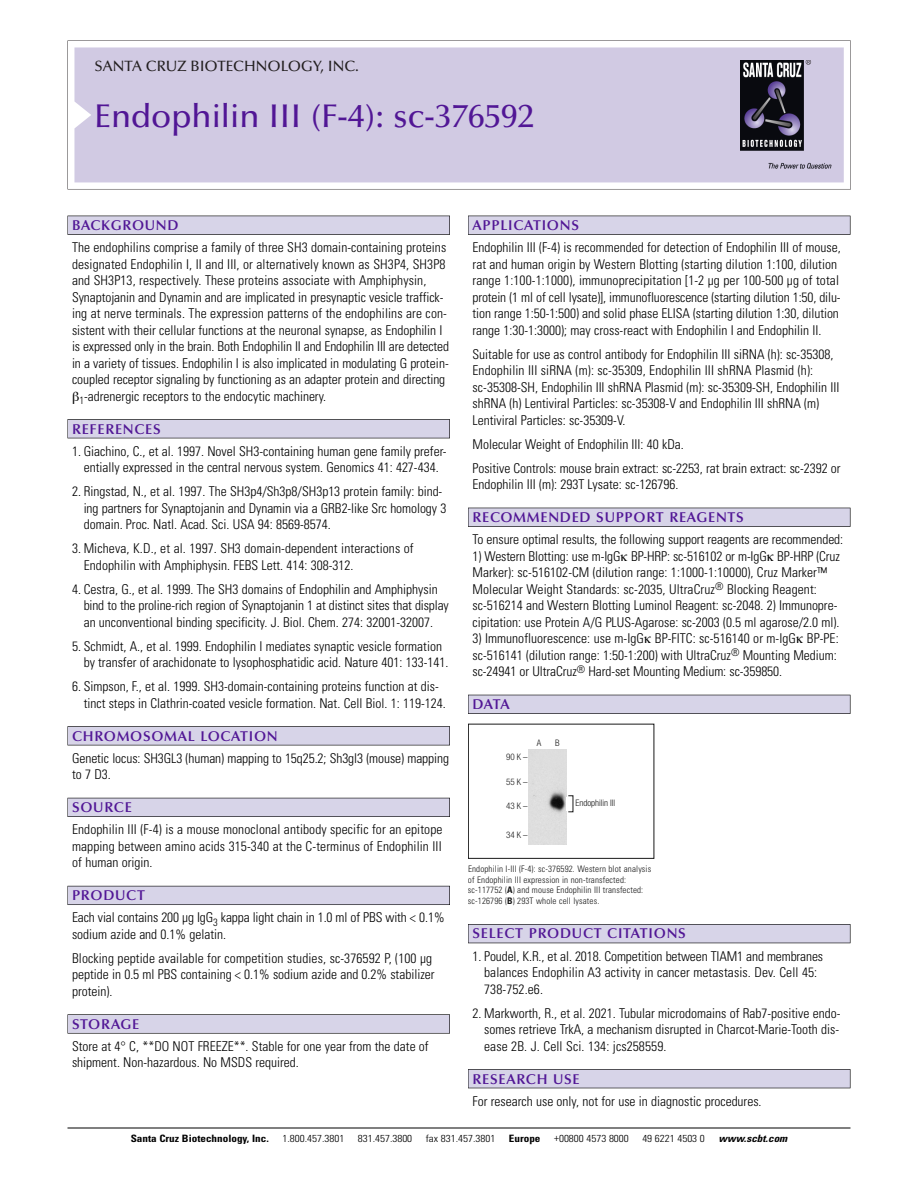
<style>
.page{position:relative;width:918px;height:1188px;background:#fff}
.page>*{position:absolute;margin:0;border:0;box-sizing:border-box;transform-origin:0 0}
.t1{font:500 33px "Optima";color:#511695}
.t2{font:500 15px "Optima";color:#231f20}
.t3{font:600 14.25px "Optima";letter-spacing:.05em;color:#511695}
.t4{font:300 condensed 13.5px/16.5px "Univers";color:#000}
.t5{font:300 condensed 10.2px "Univers";color:#000;scale:1.1 1}
.t6{font:700 condensed 10.2px "Univers";color:#000;scale:1.1 1}
.t7{font:italic 700 condensed 10.2px "Univers";color:#000;scale:1.1 1}
.t8{font:300 condensed 9px/10.5px "Univers";letter-spacing:.015em;color:#191919}
.t9{font:300 condensed 9px "Helvetica Neue";color:#191919}
.s1{font-weight:700}
</style>
<div class="page">
<svg style="left:68px;top:40px;width:783px;height:149px"></svg>
<div style="left:74px;top:47px;width:770px;height:135px;background:#d1cae3"></div>
<img style="left:741px;top:60px;width:90px;height:108px">
<div style="left:68px;top:216px;width:382px;height:19px;background:#535256"></div>
<div style="left:68px;top:216px;width:381px;height:18px;background:#d7d4e8"></div>
<div style="left:68px;top:419px;width:382px;height:19px;background:#515155"></div>
<div style="left:68px;top:420px;width:381px;height:18px;background:#d7d4e8"></div>
<div style="left:68px;top:726px;width:382px;height:19px;background:#545357"></div>
<div style="left:68px;top:727px;width:381px;height:18px;background:#d7d4e8"></div>
<div style="left:68px;top:798px;width:382px;height:19px;background:#535259"></div>
<div style="left:68px;top:798px;width:381px;height:18px;background:#d7d4e8"></div>
<div style="left:68px;top:886px;width:382px;height:19px;background:#595860"></div>
<div style="left:68px;top:886px;width:381px;height:18px;background:#d7d4e8"></div>
<svg style="left:68px;top:1014px;width:382px;height:20px"></svg>
<div style="left:68px;top:1015px;width:381px;height:18px;background:#d7d4e8"></div>
<div style="left:468px;top:216px;width:382px;height:19px;background:#535256"></div>
<div style="left:468px;top:216px;width:382px;height:18px;background:#d7d4e8"></div>
<div style="left:468px;top:508px;width:382px;height:19px;background:#525156"></div>
<div style="left:468px;top:508px;width:382px;height:18px;background:#d7d4e8"></div>
<div style="left:468px;top:695px;width:382px;height:19px;background:#515057"></div>
<div style="left:468px;top:695px;width:382px;height:18px;background:#d7d4e8"></div>
<div style="left:468px;top:924px;width:382px;height:19px;background:#525158"></div>
<div style="left:468px;top:925px;width:382px;height:18px;background:#d7d4e8"></div>
<div style="left:468px;top:1069px;width:382px;height:19px;background:#515056"></div>
<div style="left:468px;top:1070px;width:382px;height:18px;background:#d7d4e8"></div>
<hr style="left:68px;top:1128px;width:782px;height:1px;background:#000">
<div style="left:468px;top:724px;width:186px;height:135px;border:1px solid #191919"></div>
<img style="left:529px;top:749px;width:38px;height:95px">
<p class="t2" style="left:94px;top:60px;width:266px">SANTA CRUZ BIOTECHNOLOGY, INC.</p>
<p class="t1" style="left:94px;top:102px;width:441px">Endophilin III (F-4): sc-376592</p>
<p class="t3" style="left:72px;top:219px;width:108px">BACKGROUND</p>
<p class="t4" style="left:72px;top:240px;width:376px">The endophilins comprise a family of three SH3 domain-containing proteins</p>
<p class="t4" style="left:72px;top:257px;width:375px">designated Endophilin I, II and III, or alternatively known as SH3P4, SH3P8</p>
<p class="t4" style="left:72px;top:273px;width:356px">and SH3P13, respectively. These proteins associate with Amphiphysin,</p>
<p class="t4" style="left:72px;top:290px;width:373px">Synaptojanin and Dynamin and are implicated in presynaptic vesicle traffick-</p>
<p class="t4" style="left:72px;top:306px;width:376px">ing at nerve terminals. The expression patterns of the endophilins are con-</p>
<p class="t4" style="left:72px;top:323px;width:372px">sistent with their cellular functions at the neuronal synapse, as Endophilin I</p>
<p class="t4" style="left:72px;top:339px;width:378px">is expressed only in the brain. Both Endophilin II and Endophilin III are detected</p>
<p class="t4" style="left:72px;top:356px;width:378px">in a variety of tissues. Endophilin I is also implicated in modulating G protein-</p>
<p class="t4" style="left:72px;top:372px;width:375px">coupled receptor signaling by functioning as an adapter protein and directing</p>
<p class="t4" style="left:79px;top:389px;width:248px"><sub>1</sub>-adrenergic receptors to the endocytic machinery.</p>
<p class="t3" style="left:72px;top:423px;width:90px">REFERENCES</p>
<p class="t4" style="left:72px;top:444px;width:376px;text-align:center">1. Giachino, C., et al. 1997. Novel SH3-containing human gene family prefer&shy;entially expressed in the central nervous system. Genomics 41: 427-434.</p>
<p class="t4" style="left:84px;top:484px;width:364px;text-indent:-12px">2. Ringstad, N., et al. 1997. The SH3p4/Sh3p8/SH3p13 protein family: bind&shy;ing partners for Synaptojanin and Dynamin via a GRB2-like Src homology 3 domain. Proc. Natl. Acad. Sci. USA 94: 8569-8574.</p>
<p class="t4" style="left:84px;top:541px;width:332px;text-indent:-12px">3. Micheva, K.D., et al. 1997. SH3 domain-dependent interactions of<br>Endophilin with Amphiphysin. FEBS Lett. 414: 308-312.</p>
<p class="t4" style="left:84px;top:582px;width:367px;text-indent:-12px">4. Cestra, G., et al. 1999. The SH3 domains of Endophilin and Amphiphysin bind to the proline-rich region of Synaptojanin 1 at distinct sites that display an unconventional binding specificity. J. Biol. Chem. 274: 32001-32007.</p>
<p class="t4" style="left:84px;top:639px;width:366px;text-indent:-12px">5. Schmidt, A., et al. 1999. Endophilin I mediates synaptic vesicle formation by transfer of arachidonate to lysophosphatidic acid. Nature 401: 133-141.</p>
<p class="t4" style="left:84px;top:679px;width:364px;text-indent:-12px">6. Simpson, F., et al. 1999. SH3-domain-containing proteins function at dis&shy;tinct steps in Clathrin-coated vesicle formation. Nat. Cell Biol. 1: 119-124.</p>
<p class="t3" style="left:72px;top:730px;width:207px">CHROMOSOMAL LOCATION</p>
<p class="t4" style="left:72px;top:751px;width:379px">Genetic locus: SH3GL3 (human) mapping to 15q25.2; Sh3gl3 (mouse) mapping to 7 D3.</p>
<p class="t3" style="left:72px;top:801px;width:61px">SOURCE</p>
<p class="t4" style="left:72px;top:823px;width:372px;text-align:justify">Endophilin III (F-4) is a mouse monoclonal antibody specific for an epitope mapping between amino acids 315-340 at the C-terminus of Endophilin III of human origin.</p>
<p class="t3" style="left:72px;top:889px;width:74px">PRODUCT</p>
<p class="t4" style="left:72px;top:911px;width:374px">Each vial contains 200 µg IgG<sub>3</sub> kappa light chain in 1.0 ml of PBS with &lt; 0.1% sodium azide and 0.1% gelatin.</p>
<p class="t4" style="left:72px;top:951px;width:364px">Blocking peptide available for competition studies, sc-376592 P, (100 µg peptide in 0.5 ml PBS containing &lt; 0.1% sodium azide and 0.2% stabilizer protein).</p>
<p class="t3" style="left:72px;top:1018px;width:69px">STORAGE</p>
<p class="t4" style="left:72px;top:1039px;width:358px">Store at 4° C, **DO NOT FREEZE**. Stable for one year from the date of shipment. Non-hazardous. No MSDS required.</p>
<p class="t3" style="left:473px;top:219px;width:108px">APPLICATIONS</p>
<p class="t4" style="left:473px;top:240px;width:370px">Endophilin III (F-4) is recommended for detection of Endophilin III of mouse, rat and human origin by Western Blotting (starting dilution 1:100, dilution range 1:100-1:1000), immunoprecipitation [1-2 µg per 100-500 µg of total protein (1 ml of cell lysate)], immunofluorescence (starting dilution 1:50, dilu&shy;tion range 1:50-1:500) and solid phase ELISA (starting dilution 1:30, dilution range 1:30-1:3000); may cross-react with Endophilin I and Endophilin II.</p>
<p class="t4" style="left:473px;top:347px;width:369px">Suitable for use as control antibody for Endophilin III siRNA (h): sc-35308, Endophilin III siRNA (m): sc-35309, Endophilin III shRNA Plasmid (h): sc-35308-SH, Endophilin III shRNA Plasmid (m): sc-35309-SH, Endophilin III shRNA (h) Lentiviral Particles: sc-35308-V and Endophilin III shRNA (m)<br>Lentiviral Particles: sc-35309-V.</p>
<p class="t4" style="left:473px;top:437px;width:213px">Molecular Weight of Endophilin III: 40 kDa.</p>
<p class="t4" style="left:473px;top:461px;width:370px">Positive Controls: mouse brain extract: sc-2253, rat brain extract: sc-2392 or<br>Endophilin III (m): 293T Lysate: sc-126796.</p>
<p class="t3" style="left:473px;top:511px;width:273px">RECOMMENDED SUPPORT REAGENTS</p>
<p class="t4" style="left:473px;top:532px;width:372px">To ensure optimal results, the following support reagents are recommended:</p>
<p class="t4" style="left:473px;top:549px;width:369px">1) Western Blotting: use m-IgG BP-HRP: sc-516102 or m-IgG BP-HRP (Cruz Marker): sc-516102-CM (dilution range: 1:1000-1:10000), Cruz Marker™ Molecular Weight Standards: sc-2035, UltraCruz<sup>®</sup> Blocking Reagent: sc-516214 and Western Blotting Luminol Reagent: sc-2048. 2) Immunopre&shy;cipitation: use Protein A/G PLUS-Agarose: sc-2003 (0.5 ml agarose/2.0 ml).</p>
<p class="t4" style="left:473px;top:631px;width:368px">3) Immunofluorescence: use m-IgG BP-FITC: sc-516140 or m-IgG BP-PE: sc-516141 (dilution range: 1:50-1:200) with UltraCruz<sup>®</sup> Mounting Medium: sc-24941 or UltraCruz<sup>®</sup> Hard-set Mounting Medium: sc-359850.</p>
<p class="t3" style="left:473px;top:698px;width:39px">DATA</p>
<p class="t9" style="left:506px;top:754px;width:23px">90K–</p>
<p class="t9" style="left:506px;top:779px;width:23px">55K–</p>
<p class="t9" style="left:506px;top:803px;width:23px">43K–</p>
<p class="t9" style="left:506px;top:832px;width:23px">34K–</p>
<p class="t9" style="left:537px;top:740px;width:6px">A</p>
<p class="t9" style="left:555px;top:740px;width:6px">B</p>
<p class="t9" style="left:575px;top:800px;width:41px">Endophilin III</p>
<p class="t8" style="left:468px;top:865px;width:185px">Endophilin I-III (F-4): sc-376592. Western blot analysis of Endophilin III expression in non-transfected: sc-117752 (<span class="s1">A</span>) and mouse Endophilin III transfected: sc-126796 (<span class="s1">B</span>) 293T whole cell lysates.</p>
<p class="t3" style="left:473px;top:928px;width:215px">SELECT PRODUCT CITATIONS</p>
<p class="t4" style="left:484px;top:949px;width:340px;text-indent:-12px">1. Poudel, K.R., et al. 2018. Competition between TIAM1 and membranes balances Endophilin A3 activity in cancer metastasis. Dev. Cell 45:<br>738-752.e6.</p>
<p class="t4" style="left:484px;top:1006px;width:358px;text-align:justify;text-indent:-12px">2. Markworth, R., et al. 2021. Tubular microdomains of Rab7-positive endo&shy;somes retrieve TrkA, a mechanism disrupted in Charcot-Marie-Tooth dis&shy;ease 2B. J. Cell Sci. 134: jcs258559.</p>
<p class="t3" style="left:473px;top:1073px;width:109px">RESEARCH USE</p>
<p class="t4" style="left:473px;top:1094px;width:291px">For research use only, not for use in diagnostic procedures.</p>
<p class="t6" style="left:131px;top:1135px;width:127px">Santa Cruz Biotechnology, Inc.</p>
<p class="t5" style="left:282px;top:1135px;width:58px">1.800.457.3801</p>
<p class="t5" style="left:358px;top:1135px;width:51px">831.457.3800</p>
<p class="t5" style="left:426px;top:1135px;width:65px">fax 831.457.3801</p>
<p class="t6" style="left:509px;top:1135px;width:30px">Europe</p>
<p class="t5" style="left:554px;top:1135px;width:69px">+00800 4573 8000</p>
<p class="t5" style="left:642px;top:1135px;width:58px">49 6221 4503 0</p>
<p class="t7" style="left:719px;top:1135px;width:66px">www.scbt.com</p>
</div>
